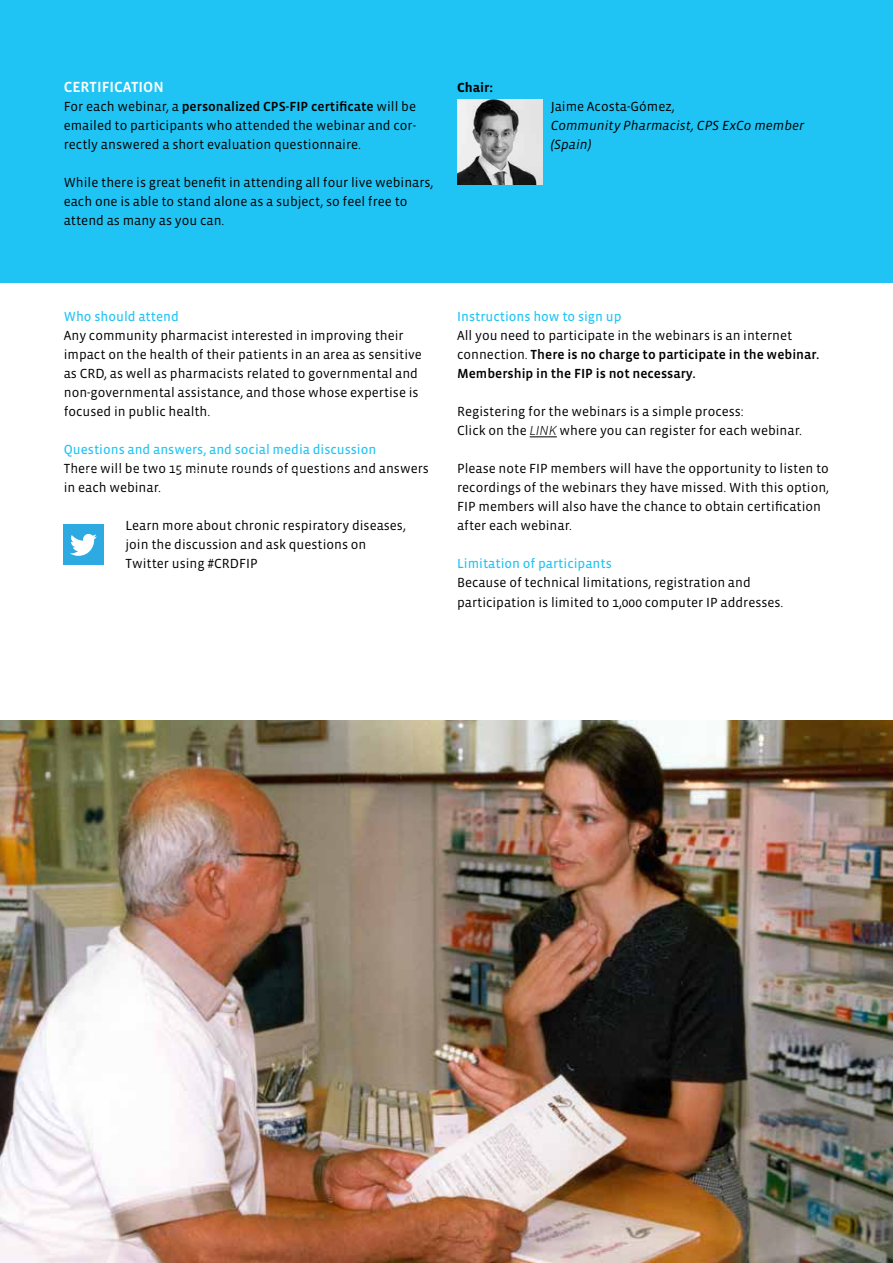
<style>
.page{position:relative;width:893px;height:1263px;background:#fff}
.page>*{position:absolute;margin:0;border:0;box-sizing:border-box;transform-origin:0 0}
.t1{font:700 18px "Vista Sans OT";color:#000}
.t2{font:500 15px "Vista Sans OT";color:#fff}
.t3{font:13.5px/19px "Vista Sans OT";color:#000}
.t4{font:500 13.5px/19px "Vista Sans OT";color:#000}
.t5{font:13.5px "Vista Sans OT";color:#20c4f4}
.t6{font:italic 13.5px/19px "Vista Sans OT";color:#000}
.t7{font:700 13.5px "Vista Sans OT";color:#000}
.s1{font-weight:500}
.s2{font-weight:400}
.s3{font-weight:300;font-style:italic}
</style>
<div class="page">
<svg style="left:530px;top:437px;width:27px;height:1px"></svg>
<div style="left:63px;top:525px;width:41px;height:40px;background:#2caae1"></div>
<svg style="left:70px;top:534px;width:27px;height:22px"></svg>
<div style="left:0;top:0;width:893px;height:283px;background:#20c4f4"></div>
<img style="left:457px;top:100px;width:85px;height:85px">
<img style="left:0;top:721px;width:893px;height:542px">
<p class="t2" style="left:64px;top:79px;width:102px">CERTIFICATION</p>
<p class="t3" style="left:64px;top:97px;width:354px;text-align:justify">For each webinar, a <span class="s1">personalized CPS-FIP certificate</span> will be emailed to participants who attended the webinar and cor&shy;rectly answered a short evaluation questionnaire.</p>
<p class="t3" style="left:64px;top:174px;width:371px">While there is great benefit in attending all four live webinars, each one is able to stand alone as a subject, so feel free to attend as many as you can.</p>
<p class="t7" style="left:457px;top:81px;width:38px">Chair:</p>
<p class="t3" style="left:551px;top:97px;width:125px">Jaime Acosta-Gómez,</p>
<p class="t6" style="left:551px;top:116px;width:255px">Community Pharmacist, CPS ExCo member (Spain)</p>
<h1 class="t1" style="left:729px;top:108px;width:108px;rotate:13deg">FIP MEMBER!</h1>
<p class="t5" style="left:64px;top:309px;width:117px">Who should attend</p>
<p class="t3" style="left:64px;top:326px;width:360px">Any community pharmacist interested in improving their impact on the health of their patients in an area as sensitive as CRD, as well as pharmacists related to governmental and non-governmental assistance, and those whose expertise is focused in public health.</p>
<p class="t5" style="left:64px;top:443px;width:314px">Questions and answers, and social media discussion</p>
<p class="t3" style="left:64px;top:459px;width:367px">There will be two 15 minute rounds of questions and answers in each webinar.</p>
<p class="t3" style="left:126px;top:516px;width:282px">Learn more about chronic respiratory diseases, join the discussion and ask questions on<br>Twitter using #CRDFIP</p>
<p class="t5" style="left:457px;top:309px;width:166px">Instructions how to sign up</p>
<p class="t4" style="left:457px;top:326px;width:364px"><span class="s2">All you need to participate in the webinars is an internet connection.</span> There is no charge to participate in the webinar.<br>Membership in the FIP is not necessary.</p>
<p class="t3" style="left:457px;top:402px;width:346px">Registering for the webinars is a simple process:<br>Click on the <span class="s3">LINK</span> where you can register for each webinar.</p>
<p class="t3" style="left:457px;top:459px;width:374px">Please note FIP members will have the opportunity to listen to recordings of the webinars they have missed. With this option, FIP members will also have the chance to obtain certification after each webinar.</p>
<p class="t5" style="left:457px;top:557px;width:156px">Limitation of participants</p>
<p class="t3" style="left:457px;top:574px;width:328px">Because of technical limitations, registration and participation is limited to 1,000 computer IP addresses.</p>
</div>
